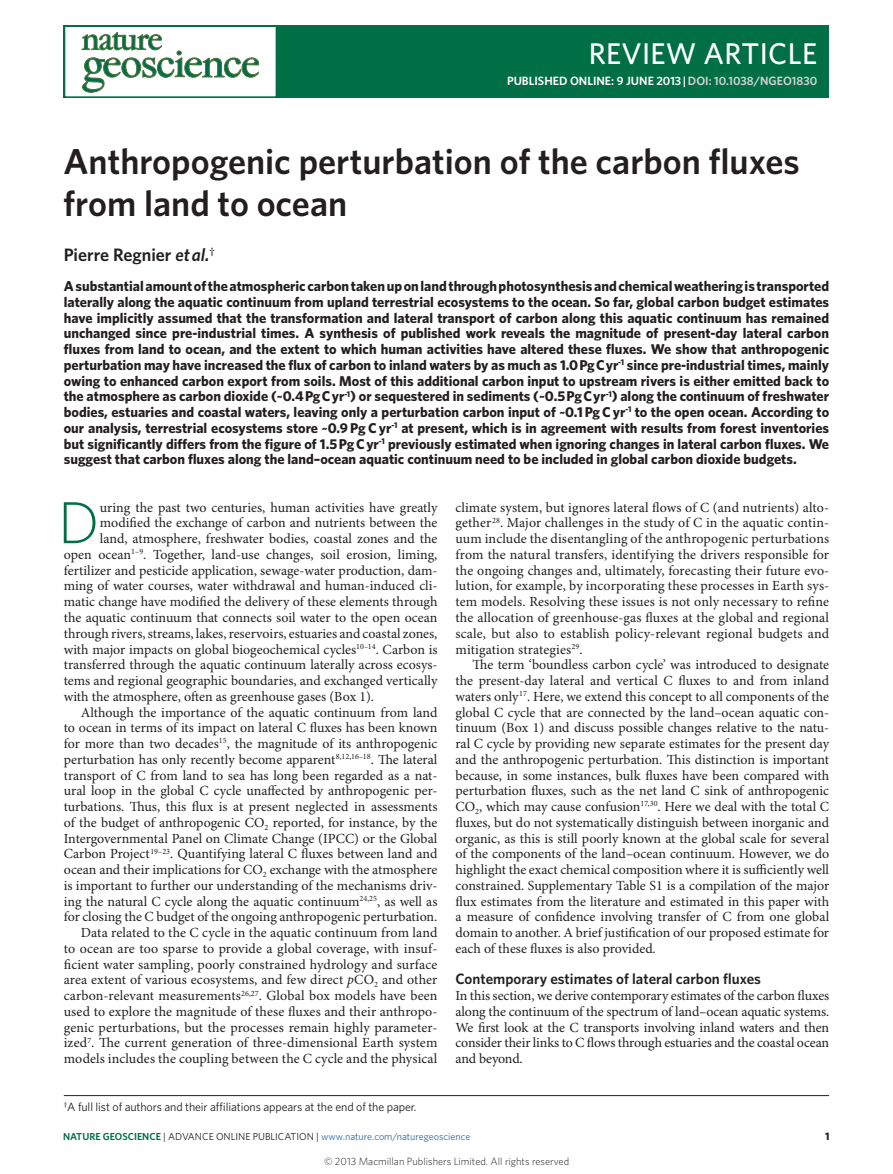
<style>
.page{position:relative;width:893px;height:1174px;background:#fff}
.page>*{position:absolute;margin:0;border:0;box-sizing:border-box;transform-origin:0 0}
.Body_first_w_drop_c{font:300 59.4px "Whitney";color:#016f45}
.Title{font:600 36px/42px "Whitney";color:#231f20}
.t1{font:500 30px "Whitney";letter-spacing:.01em;color:#fff}
.Author{font:600 18px "Whitney";color:#231f20}
.Head_1{font:600 15px "Whitney";color:#231f20}
.Abstract{font:700 14.25px/15.8px "Whitney";color:#231f20;text-align:justify}
.Body_text{font:13.95px/15.8px "Minion Pro";color:#231f20;text-align:justify}
.Body_first_w_drop_c-2{font:13.95px "Minion Pro";color:#231f20}
.Body_first{font:13.95px/15.8px "Minion Pro";letter-spacing:-.01em;color:#231f20;text-align:justify}
.Address{font:12px "Whitney";letter-spacing:-.01em;color:#231f20}
.t2{font:600 12px "Whitney";color:#fff}
.t3{font:700 10.8px "Whitney";color:#231f20}
.t4{font:300 10.5px "Whitney";color:#231f20}
.t5{font:10.2px "Whitney";color:#316a9f}
.s1{color:#d1d2d4}
.s2{font-style:italic}
.s3{font-weight:600;color:#016f45}
.s4{color:#231f20}
</style>
<div class="page">
<hr style="left:64px;top:1095px;width:765px;height:1px;background:#231f20">
<div style="left:64px;top:26px;width:765px;height:72px;background:#016f45"></div>
<div style="left:64px;top:26px;width:213px;height:72px;background:#fff;border:2px solid #016f45"></div>
<svg style="left:82px;top:32px;width:177px;height:60px"></svg>
<p class="t1" style="left:589px;top:34px;width:230px">REVIEW ARTICLE</p>
<p class="t2" style="left:507px;top:73px;width:312px">PUBLISHED ONLINE: 9 JUNE 2013 |<span class="s1">DOI: 10.1038/NGEO1830</span></p>
<p class="Title" style="left:64px;top:140px;width:738px">Anthropogenic perturbation of the carbon fluxes from land to ocean</p>
<p class="Author" style="left:64px;top:243px;width:153px">Pierre Regnier <span class="s2">et al.</span><sup>†</sup></p>
<p class="Abstract" style="left:64px;top:278px;width:767px">A substantial amount of the atmospheric carbon taken up on land through photosynthesis and chemical weathering is transported laterally along the aquatic continuum from upland terrestrial ecosystems to the ocean. So far, global carbon budget estimates have implicitly assumed that the transformation and lateral transport of carbon along this aquatic continuum has remained unchanged since pre-industrial times. A synthesis of published work reveals the magnitude of present-day lateral carbon fluxes from land to ocean, and the extent to which human activities have altered these fluxes. We show that anthropogenic perturbation may have increased the flux of carbon to inland waters by as much as 1.0 Pg C yr<sup>-1</sup> since pre-industrial times, mainly owing to enhanced carbon export from soils. Most of this additional carbon input to upstream rivers is either emitted back to the atmosphere as carbon dioxide (~0.4 Pg C yr<sup>-1</sup>) or sequestered in sediments (~0.5 Pg C yr<sup>-1</sup>) along the continuum of freshwater bodies, estuaries and coastal waters, leaving only a perturbation carbon input of ~0.1 Pg C yr<sup>-1</sup> to the open ocean. According to our analysis, terrestrial ecosystems store ~0.9 Pg C yr<sup>-1</sup> at present, which is in agreement with results from forest inventories but significantly differs from the figure of 1.5 Pg C yr<sup>-1</sup> previously estimated when ignoring changes in lateral carbon fluxes. We suggest that carbon fluxes along the land–ocean aquatic continuum need to be included in global carbon dioxide budgets.</p>
<p class="Body_text" style="left:455px;top:500px;width:375px">climate system, but ignores lateral flows of C (and nutrients) alto&shy;gether<sup>28</sup>. Major challenges in the study of C in the aquatic contin&shy;uum include the disentangling of the anthropogenic perturbations from the natural transfers, identifying the drivers responsible for the ongoing changes and, ultimately, forecasting their future evo&shy;lution, for example, by incorporating these processes in Earth sys&shy;tem models. Resolving these issues is not only necessary to refine the allocation of greenhouse-gas fluxes at the global and regional scale, but also to establish policy-relevant regional budgets and mitigation strategies<sup>29</sup>.</p>
<p class="Body_text" style="left:455px;top:657px;width:375px;text-indent:17px">The term ‘boundless carbon cycle’ was introduced to designate the present-day lateral and vertical C fluxes to and from inland waters only<sup>17</sup>. Here, we extend this concept to all components of the global C cycle that are connected by the land–ocean aquatic con&shy;tinuum (Box 1) and discuss possible changes relative to the natu&shy;ral C cycle by providing new separate estimates for the present day and the anthropogenic perturbation. This distinction is important because, in some instances, bulk fluxes have been compared with perturbation fluxes, such as the net land C sink of anthropogenic CO<sub>2</sub>, which may cause confusion<sup>17,30</sup>. Here we deal with the total C fluxes, but do not systematically distinguish between inorganic and organic, as this is still poorly known at the global scale for several of the components of the land–ocean continuum. However, we do highlight the exact chemical composition where it is sufficiently well constrained. Supplementary Table S1 is a compilation of the major flux estimates from the literature and estimated in this paper with a measure of confidence involving transfer of C from one global domain to another. A brief justification of our proposed estimate for each of these fluxes is also provided.</p>
<p class="Head_1" style="left:455px;top:969px;width:307px">Contemporary estimates of lateral carbon fluxes</p>
<p class="Body_first" style="left:455px;top:988px;width:375px">In this section, we derive contemporary estimates of the carbon fluxes along the continuum of the spectrum of land–ocean aquatic systems.<br>We first look at the C transports involving inland waters and then consider their links to C flows through estuaries and the coastal ocean and beyond.</p>
<p class="Address" style="left:64px;top:1099px;width:354px"><sup>†</sup>A full list of authors and their affiliations appears at the end of the paper.</p>
<p class="Body_first_w_drop_c" style="left:58px;top:483px;width:43px">D</p>
<p class="Body_first_w_drop_c-2" style="left:100px;top:499px;width:339px">uring the past two centuries, human activities have greatly</p>
<p class="Body_first_w_drop_c-2" style="left:100px;top:514px;width:339px">modified the exchange of carbon and nutrients between the</p>
<p class="Body_first_w_drop_c-2" style="left:100px;top:530px;width:339px">land, atmosphere, freshwater bodies, coastal zones and the</p>
<p class="Body_first_w_drop_c-2" style="left:64px;top:546px;width:375px">open ocean<sup>1–9</sup>. Together, land-use changes, soil erosion, liming,</p>
<p class="Body_first_w_drop_c-2" style="left:64px;top:562px;width:375px">fertilizer and pesticide application, sewage-water production, dam-</p>
<p class="Body_first_w_drop_c-2" style="left:64px;top:577px;width:375px">ming of water courses, water withdrawal and human-induced cli-</p>
<p class="Body_first_w_drop_c-2" style="left:64px;top:593px;width:375px">matic change have modified the delivery of these elements through</p>
<p class="Body_first_w_drop_c-2" style="left:64px;top:609px;width:375px">the aquatic continuum that connects soil water to the open ocean</p>
<p class="Body_first_w_drop_c-2" style="left:64px;top:625px;width:375px">through rivers, streams, lakes, reservoirs, estuaries and coastal zones,</p>
<p class="Body_first_w_drop_c-2" style="left:64px;top:640px;width:375px">with major impacts on global biogeochemical cycles<sup>10–14</sup>. Carbon is</p>
<p class="Body_first_w_drop_c-2" style="left:64px;top:656px;width:375px">transferred through the aquatic continuum laterally across ecosys-</p>
<p class="Body_first_w_drop_c-2" style="left:64px;top:672px;width:375px">tems and regional geographic boundaries, and exchanged vertically</p>
<p class="Body_first_w_drop_c-2" style="left:64px;top:688px;width:312px">with the atmosphere, often as greenhouse gases (Box 1).</p>
<p class="Body_text" style="left:64px;top:704px;width:375px;text-indent:17px">Although the importance of the aquatic continuum from land to ocean in terms of its impact on lateral C fluxes has been known for more than two decades<sup>15</sup>, the magnitude of its anthropogenic perturbation has only recently become apparent<sup>8,12,16–18</sup>. The lateral transport of C from land to sea has long been regarded as a nat&shy;ural loop in the global C cycle unaffected by anthropogenic per&shy;turbations. Thus, this flux is at present neglected in assessments of the budget of anthropogenic CO<sub>2</sub> reported, for instance, by the Intergovernmental Panel on Climate Change (IPCC) or the Global Carbon Project<sup>19–23</sup>. Quantifying lateral C fluxes between land and ocean and their implications for CO<sub>2</sub> exchange with the atmosphere is important to further our understanding of the mechanisms driv&shy;ing the natural C cycle along the aquatic continuum<sup>24,25</sup>, as well as for closing the C budget of the ongoing anthropogenic perturbation.</p>
<p class="Body_text" style="left:64px;top:925px;width:375px;text-indent:17px">Data related to the C cycle in the aquatic continuum from land to ocean are too sparse to provide a global coverage, with insuf&shy;ficient water sampling, poorly constrained hydrology and surface area extent of various ecosystems, and few direct <span class="s2">p</span>CO<sub>2</sub> and other carbon-relevant measurements<sup>26,27</sup>. Global box models have been used to explore the magnitude of these fluxes and their anthropo&shy;genic perturbations, but the processes remain highly parameter&shy;ized<sup>7</sup>. The current generation of three-dimensional Earth system models includes the coupling between the C cycle and the physical</p>
<p class="t5" style="left:63px;top:1129px;width:409px"><span class="s3">NATURE GEOSCIENCE</span> <span class="s4">| ADVANCE ONLINE PUBLICATION |</span> www.nature.com/naturegeoscience</p>
<p class="t3" style="left:825px;top:1129px;width:6px">1</p>
<p class="t4" style="left:324px;top:1154px;width:247px">© 2013 Macmillan Publishers Limited. All rights reserved</p>
</div>
